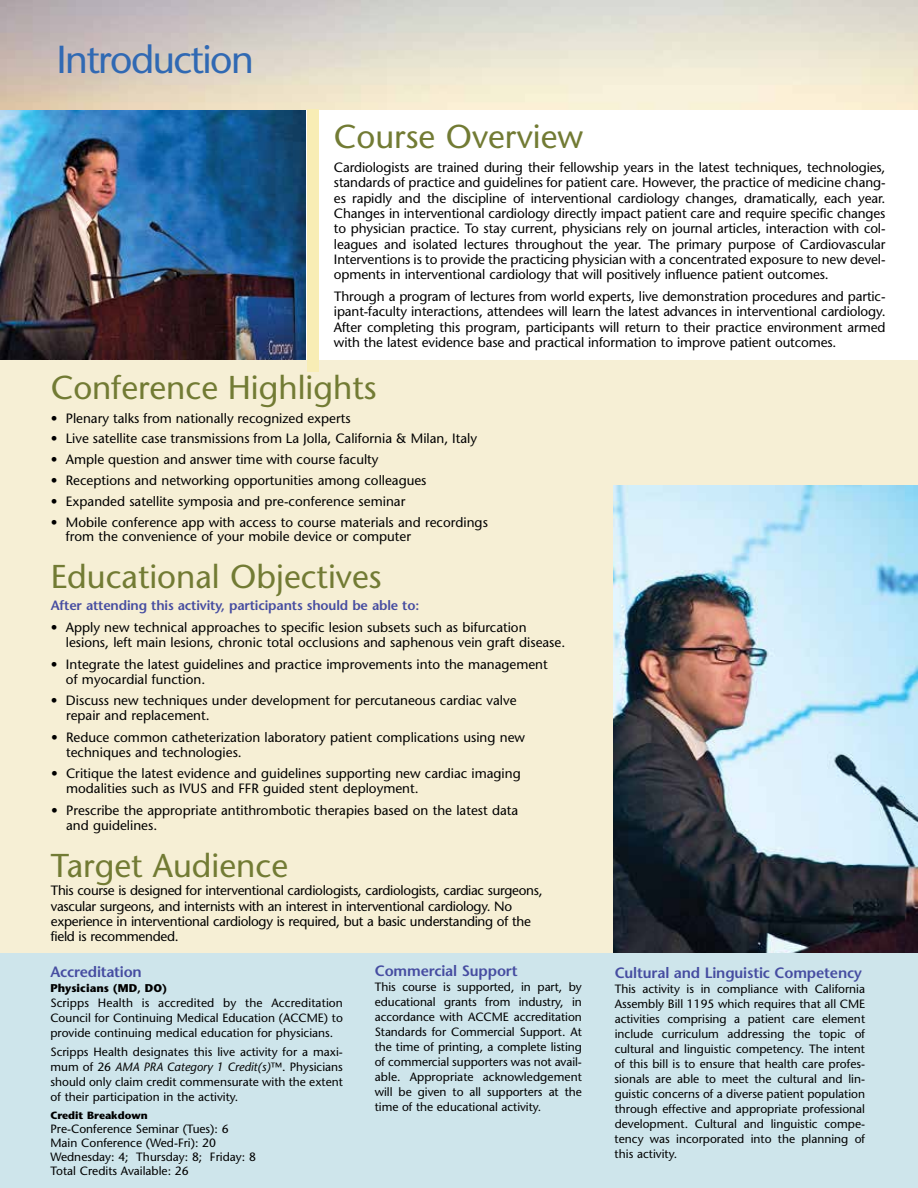
<style>
.page{position:relative;width:918px;height:1188px;background:#fff}
.page>*{position:absolute;margin:0;border:0;box-sizing:border-box;transform-origin:0 0}
.t1{font:39px "Stone Sans";letter-spacing:-.04em;color:#3069b3}
.t2{font:33px "Stone Sans";color:#727b34}
.t3{font:600 15px "Stone Sans";letter-spacing:-.01em;color:#464da1}
.t4{font:13.5px/15.3px "Stone Sans";color:#000}
.t5{font:13.5px/15.3px "Stone Sans";letter-spacing:-.02em;color:#000}
.t6{font:600 13.5px "Stone Sans";letter-spacing:-.01em;color:#464da1}
.t7{font:12px/15px "Stone Sans";color:#000;text-align:justify}
.t8{font:700 11.25px "Stone Sans";color:#000}
.t9{font:700 10.5px "Stone Sans";color:#000}
.s1{font-style:italic}
</style>
<div class="page">
<div style="left:0;top:360px;width:918px;height:608px;background:#f6efd5"></div>
<img style="left:613px;top:486px;width:305px;height:468px">
<img style="left:0;top:109px;width:305px;height:251px">
<div style="left:307px;top:109px;width:12px;height:263px;background:#f8edb5"></div>
<div style="left:1px;top:954px;width:917px;height:234px;background:#cee5eb"></div>
<h1 class="t1" style="left:56px;top:36px;width:199px">Introduction</h1>
<h2 class="t2" style="left:334px;top:117px;width:251px">Course Overview</h2>
<p class="t4" style="left:334px;top:160px;width:553px;text-align:justify">Cardiologists are trained during their fellowship years in the latest techniques, technologies, standards of practice and guidelines for patient care. However, the practice of medicine chang&shy;es rapidly and the discipline of interventional cardiology changes, dramatically, each year.<br>Changes in interventional cardiology directly impact patient care and require specific changes to physician practice. To stay current, physicians rely on journal articles, interaction with col&shy;leagues and isolated lectures throughout the year. The primary purpose of Cardiovascular Interventions is to provide the practicing physician with a concentrated exposure to new devel&shy;opments in interventional cardiology that will positively influence patient outcomes.</p>
<p class="t4" style="left:334px;top:289px;width:553px;text-align:justify">Through a program of lectures from world experts, live demonstration procedures and partic&shy;ipant-faculty interactions, attendees will learn the latest advances in interventional cardiology.<br>After completing this program, participants will return to their practice environment armed with the latest evidence base and practical information to improve patient outcomes.</p>
<h2 class="t2" style="left:51px;top:368px;width:327px">Conference Highlights</h2>
<p class="t4" style="left:51px;top:410px;width:301px">• Plenary talks from nationally recognized experts</p>
<p class="t4" style="left:51px;top:431px;width:428px">• Live satellite case transmissions from La Jolla, California &amp; Milan, Italy</p>
<p class="t4" style="left:51px;top:452px;width:329px">• Ample question and answer time with course faculty</p>
<p class="t4" style="left:51px;top:473px;width:377px">• Receptions and networking opportunities among colleagues</p>
<p class="t4" style="left:51px;top:494px;width:356px">• Expanded satellite symposia and pre-conference seminar</p>
<p class="t4" style="left:66px;top:515px;width:424px;line-height:14.4px;text-indent:-15px">• Mobile conference app with access to course materials and recordings from the convenience of your mobile device or computer</p>
<h2 class="t2" style="left:51px;top:557px;width:332px">Educational Objectives</h2>
<p class="t6" style="left:51px;top:597px;width:370px">After attending this activity, participants should be able to:</p>
<p class="t4" style="left:66px;top:620px;width:501px;text-indent:-15px">• Apply new technical approaches to specific lesion subsets such as bifurcation lesions, left main lesions, chronic total occlusions and saphenous vein graft disease.</p>
<p class="t4" style="left:66px;top:657px;width:483px;text-indent:-15px">• Integrate the latest guidelines and practice improvements into the management of myocardial function.</p>
<p class="t4" style="left:66px;top:693px;width:452px;text-indent:-15px">• Discuss new techniques under development for percutaneous cardiac valve repair and replacement.</p>
<p class="t4" style="left:66px;top:729px;width:460px;text-indent:-15px">• Reduce common catheterization laboratory patient complications using new techniques and technologies.</p>
<p class="t4" style="left:66px;top:766px;width:456px;text-indent:-15px">• Critique the latest evidence and guidelines supporting new cardiac imaging modalities such as IVUS and FFR guided stent deployment.</p>
<p class="t4" style="left:66px;top:802px;width:454px;text-indent:-15px">• Prescribe the appropriate antithrombotic therapies based on the latest data and guidelines.</p>
<h2 class="t2" style="left:51px;top:846px;width:239px">Target Audience</h2>
<p class="t5" style="left:51px;top:883px;width:493px">This course is designed for interventional cardiologists, cardiologists, cardiac surgeons, vascular surgeons, and internists with an interest in interventional cardiology. No experience in interventional cardiology is required, but a basic understanding of the field is recommended.</p>
<p class="t3" style="left:50px;top:963px;width:93px">Accreditation</p>
<p class="t8" style="left:50px;top:981px;width:118px">Physicians (MD, DO)</p>
<p class="t7" style="left:50px;top:995px;width:294px">Scripps Health is accredited by the Accreditation Council for Continuing Medical Education (ACCME) to provide continuing medical education for physicians.</p>
<p class="t7" style="left:50px;top:1045px;width:294px">Scripps Health designates this live activity for a maxi&shy;mum of 26 <span class="s1">AMA PRA Category 1 Credit(s)</span>™. Physicians should only claim credit commensurate with the extent of their participation in the activity.</p>
<p class="t9" style="left:50px;top:1109px;width:99px">Credit Breakdown</p>
<p class="t7" style="left:50px;top:1121px;width:207px;line-height:14.1px;text-align:left">Pre-Conference Seminar (Tues): 6<br>Main Conference (Wed-Fri): 20<br>Wednesday: 4; Thursday: 8; Friday: 8<br>Total Credits Available: 26</p>
<p class="t3" style="left:375px;top:962px;width:144px">Commercial Support</p>
<p class="t7" style="left:375px;top:979px;width:209px">This course is supported, in part, by educational grants from industry, in accordance with ACCME accreditation Standards for Commercial Support. At the time of printing, a complete listing of commercial supporters was not avail&shy;able. Appropriate acknowledgement will be given to all supporters at the time of the educational activity.</p>
<p class="t3" style="left:615px;top:964px;width:249px">Cultural and Linguistic Competency</p>
<p class="t7" style="left:615px;top:981px;width:252px">This activity is in compliance with California Assembly Bill 1195 which requires that all CME activities comprising a patient care element include curriculum addressing the topic of cultural and linguistic competency. The intent of this bill is to ensure that health care profes&shy;sionals are able to meet the cultural and lin&shy;guistic concerns of a diverse patient population through effective and appropriate professional development. Cultural and linguistic compe&shy;tency was incorporated into the planning of this activity.</p>
</div>
